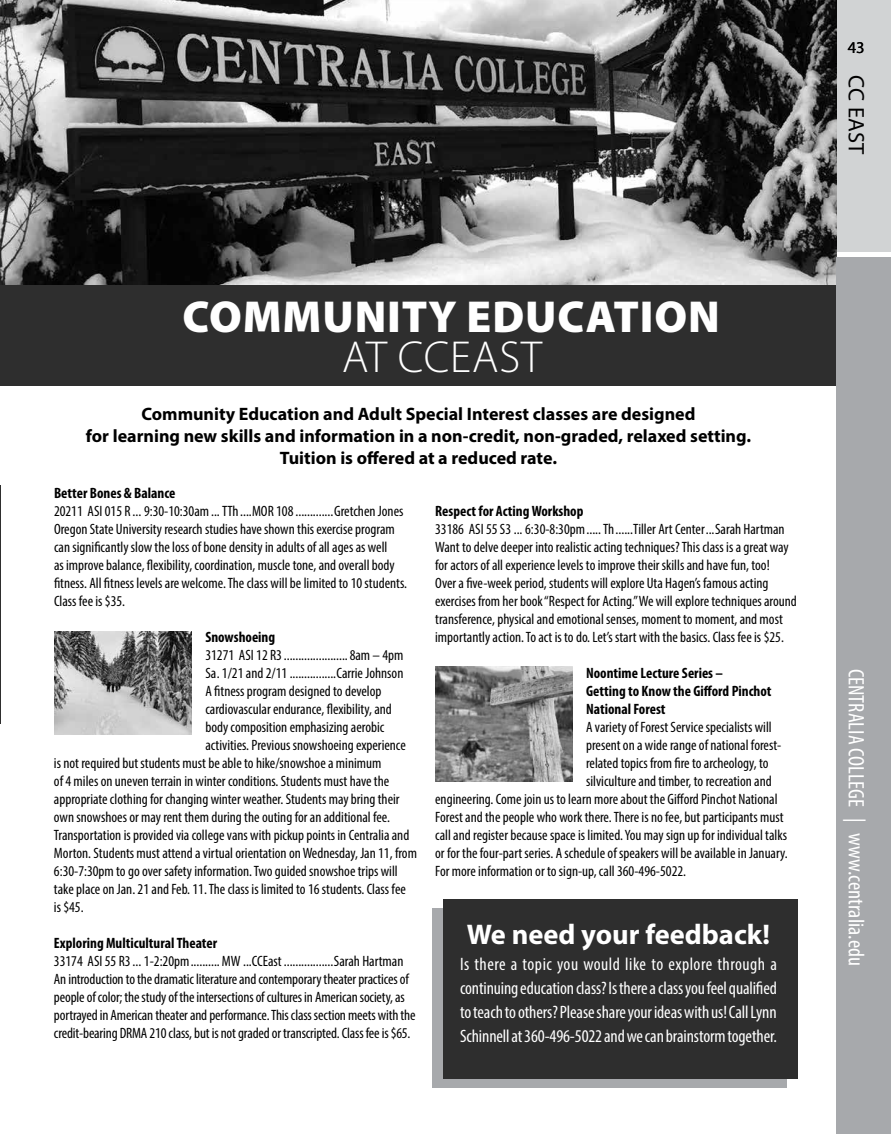
<style>
.page{position:relative;width:891px;height:1134px;background:#fff}
.page>*{position:absolute;margin:0;border:0;box-sizing:border-box;transform-origin:0 0}
.t1{font:900 45px "Myriad Pro";letter-spacing:.02em;color:#fff}
.t2{font:300 45px "Myriad Pro";letter-spacing:.02em;color:#fff}
.t3{font:700 28.5px "Myriad Pro";color:#fff}
.t4{font:condensed 22.5px "Myriad Pro";color:#fff}
.t5{font:22.5px "Myriad Pro";letter-spacing:.01em;color:#000}
.t6{font:condensed 18px/24px "Myriad Pro";letter-spacing:-.005em;color:#fff;text-align:justify}
.t7{font:700 18px/21.6px "Myriad Pro";color:#000;text-align:center}
.t8{font:16.5px "Myriad Pro";color:#000}
.t9{font:condensed 15px/18px "Myriad Pro";color:#000}
.t10{font:700 condensed 15px/18px "Myriad Pro";color:#000}
</style>
<div class="page">
<div style="left:837px;top:0;width:54px;height:251px;background:#d1d3d4"></div>
<img style="left:0;top:0;width:837px;height:286px">
<hr style="left:0;top:485px;width:1px;height:239px;background:#2e2e2e">
<div style="left:432px;top:908px;width:354px;height:180px;background:#a7a9ac"></div>
<div style="left:444px;top:899px;width:354px;height:180px;background:#2e2e2e"></div>
<div style="left:0;top:286px;width:891px;height:100px;background:#2e2e2e"></div>
<div style="left:837px;top:258px;width:54px;height:876px;background:#a7a9ac"></div>
<img style="left:54px;top:631px;width:138px;height:104px">
<img style="left:435px;top:666px;width:138px;height:116px">
<p class="t8" style="left:848px;top:38px;width:18px">43</p>
<h3 class="t5" style="left:870px;top:75px;width:80px;rotate:90deg">CC EAST</h3>
<p class="t8" style="left:850px;top:38px;width:18px">43</p>
<h1 class="t1" style="left:183px;top:291px;width:539px">COMMUNITY EDUCATION</h1>
<h1 class="t2" style="left:342px;top:333px;width:201px">AT CCEAST</h1>
<p class="t7" style="left:86px;top:403px;width:667px">Community Education and Adult Special Interest classes are designed<br>for learning new skills and information in a non-credit, non-graded, relaxed setting.<br>Tuition is offered at a reduced rate.</p>
<p class="t10" style="left:54px;top:484px;width:123px">Better Bones &amp; Balance</p>
<p class="t9" style="left:54px;top:502px;width:355px">20211 ASI 015 R ... 9:30-10:30am...TTh....MOR 108.............Gretchen Jones Oregon State University research studies have shown this exercise program can significantly slow the loss of bone density in adults of all ages as well<br>as improve balance, flexibility, coordination, muscle tone, and overall body fitness. All fitness levels are welcome. The class will be limited to 10 students.<br>Class fee is $35.</p>
<p class="t10" style="left:205px;top:628px;width:71px">Snowshoeing</p>
<p class="t9" style="left:205px;top:646px;width:200px">31271 ASI 12 R3......................8am – 4pm</p>
<p class="t9" style="left:205px;top:664px;width:200px">Sa.1/21 and 2/11 ................Carrie Johnson</p>
<p class="t9" style="left:205px;top:682px;width:178px">A fitness program designed to develop</p>
<p class="t9" style="left:205px;top:700px;width:188px">cardiovascular endurance, flexibility, and</p>
<p class="t9" style="left:205px;top:718px;width:180px">body composition emphasizing aerobic</p>
<p class="t9" style="left:205px;top:736px;width:202px">activities. Previous snowshoeing experience</p>
<p class="t9" style="left:54px;top:754px;width:329px">is not required but students must be able to hike/snowshoe a minimum</p>
<p class="t9" style="left:54px;top:772px;width:337px">of 4 miles on uneven terrain in winter conditions. Students must have the</p>
<p class="t9" style="left:54px;top:790px;width:347px">appropriate clothing for changing winter weather. Students may bring their</p>
<p class="t9" style="left:54px;top:808px;width:338px">own snowshoes or may rent them during the outing for an additional fee.</p>
<p class="t9" style="left:54px;top:826px;width:357px">Transportation is provided via college vans with pickup points in Centralia and</p>
<p class="t9" style="left:54px;top:844px;width:365px">Morton. Students must attend a virtual orientation on Wednesday, Jan 11, from</p>
<p class="t9" style="left:54px;top:862px;width:345px">6:30-7:30pm to go over safety information. Two guided snowshoe trips will</p>
<p class="t9" style="left:54px;top:880px;width:353px">take place on Jan. 21 and Feb. 11. The class is limited to 16 students. Class fee</p>
<p class="t9" style="left:54px;top:898px;width:31px">is $45.</p>
<p class="t10" style="left:54px;top:934px;width:165px">Exploring Multicultural Theater</p>
<p class="t9" style="left:54px;top:952px;width:363px">33174 ASI 55 R3... 1-2:20pm..........MW ...CCEast .................Sarah Hartman An introduction to the dramatic literature and contemporary theater practices of people of color; the study of the intersections of cultures in American society, as portrayed in American theater and performance. This class section meets with the credit-bearing DRMA 210 class, but is not graded or transcripted. Class fee is $65.</p>
<p class="t10" style="left:435px;top:502px;width:150px">Respect for Acting Workshop</p>
<p class="t9" style="left:435px;top:520px;width:363px">33186 ASI 55 S3 ... 6:30-8:30pm.....Th......Tiller Art Center...Sarah Hartman Want to delve deeper into realistic acting techniques? This class is a great way for actors of all experience levels to improve their skills and have fun, too!<br>Over a five-week period, students will explore Uta Hagen’s famous acting exercises from her book “Respect for Acting.” We will explore techniques around transference, physical and emotional senses, moment to moment, and most importantly action. To act is to do. Let’s start with the basics. Class fee is $25.</p>
<p class="t10" style="left:586px;top:664px;width:187px">Noontime Lecture Series –<br>Getting to Know the Gifford Pinchot<br>National Forest</p>
<p class="t9" style="left:586px;top:718px;width:187px">A variety of Forest Service specialists will</p>
<p class="t9" style="left:586px;top:736px;width:197px">present on a wide range of national forest-</p>
<p class="t9" style="left:586px;top:754px;width:184px">related topics from fire to archeology, to</p>
<p class="t9" style="left:586px;top:772px;width:187px">silviculture and timber, to recreation and</p>
<p class="t9" style="left:435px;top:790px;width:344px">engineering. Come join us to learn more about the Gifford Pinchot National</p>
<p class="t9" style="left:435px;top:808px;width:350px">Forest and the people who work there. There is no fee, but participants must</p>
<p class="t9" style="left:435px;top:826px;width:353px">call and register because space is limited. You may sign up for individual talks</p>
<p class="t9" style="left:435px;top:844px;width:354px">or for the four-part series. A schedule of speakers will be available in January.</p>
<p class="t9" style="left:435px;top:862px;width:252px">For more information or to sign-up, call 360-496-5022.</p>
<h2 class="t3" style="left:467px;top:916px;width:305px">We need your feedback!</h2>
<p class="t6" style="left:460px;top:952px;width:318px">Is there a topic you would like to explore through a continuing education class? Is there a class you feel qualified to teach to others? Please share your ideas with us! Call Lynn Schinnell at 360-496-5022 and we can brainstorm together.</p>
<h3 class="t4" style="left:870px;top:669px;width:299px;rotate:90deg">CENTRALIA COLLEGE | www.centralia.edu</h3>
</div>
